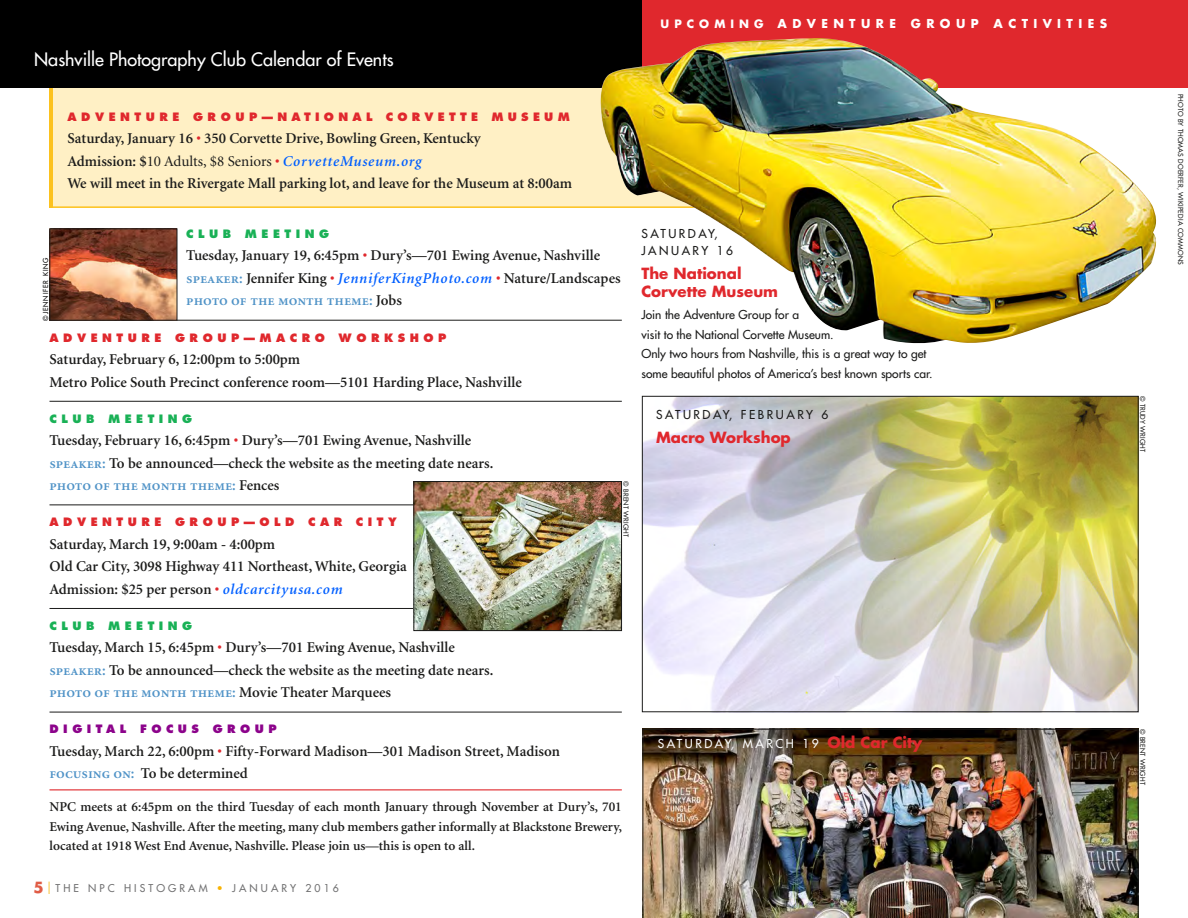
<style>
.page{position:relative;width:1188px;height:918px;background:#fff}
.page>*{position:absolute;margin:0;border:0;box-sizing:border-box;transform-origin:0 0}
.t1{font:18px "Futura";color:#fff}
.t2{font:600 15px/22.5px "Minion";color:#1b1b1a}
.t3{font:15px "Minion Semibold SC";color:#5093c7}
.t4{font:700 15px/18px "Futura";color:#e0282d}
.t5{font:600 13.5px/19.5px "Minion";color:#1b1b1a;text-align:justify}
.t6{font:12px/19.5px "Futura";color:#1b1b1a}
.t7{font:12px/16.5px "Futura";letter-spacing:.21em;color:#1b1b1a}
.t8{font:700 12px "Futura";letter-spacing:.45em;color:#fff}
.t9{font:12px "Futura";letter-spacing:.21em;color:#fff}
.t10{font:800 11.25px "Futura";letter-spacing:.4em;color:#e0282d}
.t11{font:800 11.25px "Futura";letter-spacing:.38em;color:#e0282d}
.t12{font:800 11.25px "Futura";letter-spacing:.4em;color:#19b156}
.t13{font:800 11.25px "Futura";letter-spacing:.4em;color:#8c038b}
.t14{font:10.5px "Futura";letter-spacing:.295em;color:#727273}
.t15{font:6.75px "Futura";letter-spacing:.025em;color:#1b1b1a}
.t16{font:6.75px "Futura";letter-spacing:.125em;color:#000}
.s1{font-size:11.25px}
.s2{color:#e0282d}
.s3{font-weight:400}
.s4{font-style:italic;color:#005fff}
.s5{font-family:"Minion Semibold SC";font-weight:400;color:#5093c7}
.s6{font-family:"Minion";font-weight:600;color:#1b1b1a}
.s7{font-weight:700;font-size:15px;color:#e05c45}
.s8{font-weight:300;font-size:15px;color:#f8b304}
.s9{color:#f8b304}
.s10{font-weight:700;font-size:15px;color:#e0282d}
</style>
<div class="page">
<div style="left:54px;top:85px;width:655px;height:123px;background:#fff0c5"></div>
<hr style="left:50px;top:206px;width:684px;height:2px;background:#fcc21e">
<hr style="left:176px;top:320px;width:446px;height:1px;background:#1b1b1a">
<hr style="left:50px;top:401px;width:572px;height:1px;background:#1b1b1a">
<hr style="left:50px;top:505px;width:572px;height:1px;background:#1b1b1a">
<hr style="left:50px;top:608px;width:572px;height:1px;background:#1b1b1a">
<hr style="left:50px;top:712px;width:572px;height:1px;background:#1b1b1a">
<hr style="left:50px;top:789px;width:572px;height:1px;background:#e0282d">
<div style="left:0;top:0;width:647px;height:88px;background:#000"></div>
<div style="left:643px;top:0;width:545px;height:88px;background:#e0282d"></div>
<img style="left:598px;top:38px;width:559px;height:306px">
<img style="left:644px;top:398px;width:492px;height:312px">
<div style="left:642px;top:396px;width:496px;height:316px;border:1px solid #1b1b1a"></div>
<img style="left:643px;top:729px;width:496px;height:189px">
<img style="left:416px;top:483px;width:204px;height:146px">
<div style="left:414px;top:481px;width:208px;height:150px;border:1px solid #1b1b1a"></div>
<img style="left:52px;top:231px;width:123px;height:88px">
<div style="left:50px;top:229px;width:127px;height:92px;border:1px solid #1b1b1a"></div>
<p class="t1" style="left:34px;top:47px;width:361px">Nashville Photography Club Calendar of Events</p>
<p class="t8" style="left:661px;top:15px;width:448px"><span class="s1">UPCOMING</span> ADVENTURE GROUP ACTIVITIES</p>
<p class="t11" style="left:68px;top:110px;width:504px">ADVENTURE GROUP—NATIONAL CORVETTE MUSEUM</p>
<p class="t2" style="left:68px;top:128px;width:506px">Saturday, January 16 <span class="s2">•</span> 350 Corvette Drive, Bowling Green, Kentucky<br>Admission: $<span class="s3">10 Adults, $8 Seniors</span> <span class="s2">•</span> <span class="s4">CorvetteMuseum.org<br></span>We will meet in the Rivergate Mall parking lot, and leave for the Museum at 8:00am</p>
<p class="t12" style="left:186px;top:227px;width:144px">CLUB MEETING</p>
<p class="t2" style="left:186px;top:245px;width:436px">Tuesday, January 19, 6:45pm <span class="s2">•</span> Dury’s—701 Ewing Avenue, Nashville <span class="s5">speaker:</span> Jennifer King <span class="s2">•</span> <span class="s4">JenniferKingPhoto.com</span> <span class="s2">•</span> Nature/Landscapes</p>
<p class="t3" style="left:186px;top:293px;width:217px">photo of the month theme: <span class="s6">Jobs</span></p>
<p class="t10" style="left:50px;top:330px;width:398px">ADVENTURE GROUP—MACRO WORKSHOP</p>
<p class="t2" style="left:50px;top:348px;width:474px">Saturday, February 6, 12:00pm to 5:00pm<br>Metro Police South Precinct conference room—5101 Harding Place, Nashville</p>
<p class="t12" style="left:50px;top:411px;width:144px">CLUB MEETING</p>
<p class="t2" style="left:50px;top:430px;width:446px">Tuesday, February 16, 6:45pm <span class="s2">•</span> Dury’s—701 Ewing Avenue, Nashville <span class="s5">speaker:</span> To be announced—check the website as the meeting date nears.</p>
<p class="t3" style="left:50px;top:478px;width:231px">photo of the month theme: <span class="s6">Fences</span></p>
<p class="t10" style="left:50px;top:515px;width:349px">ADVENTURE GROUP—OLD CAR CITY</p>
<p class="t2" style="left:50px;top:533px;width:359px">Saturday, March 19, 9:00am - 4:00pm<br>Old Car City, 3098 Highway 411 Northeast, White, Georgia<br>Admission: $25 per person <span class="s2">•</span> <span class="s4">oldcarcityusa.com</span></p>
<p class="t12" style="left:50px;top:619px;width:144px">CLUB MEETING</p>
<p class="t2" style="left:50px;top:637px;width:446px">Tuesday, March 15, 6:45pm <span class="s2">•</span> Dury’s—701 Ewing Avenue, Nashville <span class="s5">speaker:</span> To be announced—check the website as the meeting date nears.</p>
<p class="t3" style="left:50px;top:685px;width:343px">photo of the month theme: <span class="s6">Movie Theater Marquees</span></p>
<p class="t13" style="left:50px;top:722px;width:229px">DIGITAL FOCUS GROUP</p>
<p class="t2" style="left:50px;top:740px;width:512px">Tuesday, March 22, 6:00pm <span class="s2">•</span> Fifty-Forward Madison—301 Madison Street, Madison <span class="s5">focusing on:</span> To be determined</p>
<p class="t5" style="left:50px;top:798px;width:574px">NPC meets at 6:45pm on the third Tuesday of each month January through November at Dury’s, 701<br>Ewing Avenue, Nashville. After the meeting, many club members gather informally at Blackstone Brewery, located at 1918 West End Avenue, Nashville. Please join us—this is open to all.</p>
<p class="t14" style="left:33px;top:881px;width:307px"><span class="s7">5</span><span class="s8">|</span>THE NPC HISTOGRAM <span class="s9">•</span> JANUARY 2016</p>
<p class="t16" style="left:41px;top:321px;width:65px;rotate:-90deg">©JENNIFER KING</p>
<p class="t15" style="left:630px;top:481px;width:57px;rotate:90deg">© BRENT WRIGHT</p>
<p class="t7" style="left:641px;top:226px;width:93px">SATURDAY,<br>JANUARY 16</p>
<p class="t4" style="left:641px;top:264px;width:138px">The National<br>Corvette Museum</p>
<p class="t6" style="left:641px;top:305px;width:293px">Join the Adventure Group for a<br>visit to the National Corvette Museum.<br>Only two hours from Nashville, this is a great way to get some beautiful photos of America’s best known sports car.</p>
<p class="t7" style="left:656px;top:406px;width:174px">SATURDAY, FEBRUARY 6</p>
<p class="t4" style="left:656px;top:428px;width:136px">Macro Workshop</p>
<p class="t9" style="left:658px;top:736px;width:266px">SATURDAY, MARCH 19 <span class="s10">Old Car City</span></p>
<p class="t15" style="left:1185px;top:94px;width:173px;rotate:90deg">PHOTO BY THOMAS DOERFER, WIKIPEDIA COMMONS</p>
<p class="t15" style="left:1147px;top:396px;width:58px;rotate:90deg">© TRUDY WRIGHT</p>
<p class="t15" style="left:1147px;top:729px;width:57px;rotate:90deg">© BRENT WRIGHT</p>
</div>
